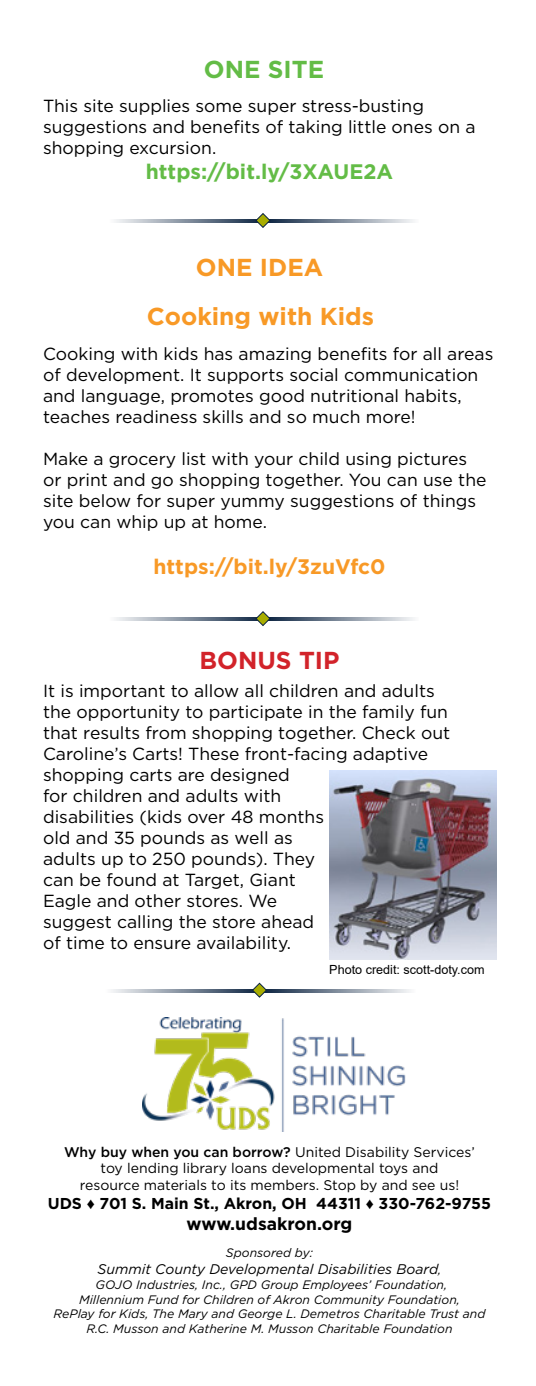
<style>
.page{position:relative;width:536px;height:1386px;background:#fff}
.page>*{position:absolute;margin:0;border:0;box-sizing:border-box;transform-origin:0 0}
.t1{font:700 24.5px "Gotham";color:#f89926}
.t2{font:700 24.5px "Gotham";color:#d2232a}
.t3{font:700 24.5px "Gotham";color:#63bc46}
.t4{font:700 21px "Gotham";color:#63bc46}
.t5{font:700 21px "Gotham";color:#f89926}
.t6{font:17.5px/21px "Gotham";color:#000}
.t7{font:700 17.5px "Gotham";color:#000}
.t8{font:700 15.75px "Gotham";color:#000}
.t9{font:14px/16.8px "Gotham";color:#000;text-align:center}
.t10{font:italic 14px "Gotham";color:#000}
.t11{font:12.6px "Arial";color:#000}
.t12{font:italic 12.25px/14.7px "Gotham";color:#000;text-align:center}
.s1{font-weight:500}
.s2{font-family:"Arial"}
.s3{font-size:12.25px}
</style>
<div class="page">
<hr style="left:260px;top:989px;width:155px;height:3px;background:#0a2240">
<hr style="left:105px;top:989px;width:155px;height:3px;background:#0a2240">
<svg style="left:252px;top:983px;width:15px;height:15px"></svg>
<hr style="left:264px;top:219px;width:155px;height:3px;background:#0a2240">
<hr style="left:109px;top:219px;width:155px;height:3px;background:#0a2240">
<svg style="left:255px;top:213px;width:15px;height:15px"></svg>
<img style="left:142px;top:1018px;width:264px;height:114px">
<svg style="left:270px;top:617px;width:144px;height:4px"></svg>
<svg style="left:115px;top:617px;width:140px;height:4px"></svg>
<svg style="left:255px;top:611px;width:15px;height:15px"></svg>
<img style="left:329px;top:771px;width:167px;height:189px">
<h1 class="t3" style="left:204px;top:53px;width:122px">ONE SITE</h1>
<p class="t6" style="left:43px;top:95px;width:434px">This site supplies some super stress-busting suggestions and benefits of taking little ones on a shopping excursion.</p>
<p class="t4" style="left:146px;top:158px;width:249px">https://bit.ly/3XAUE2A</p>
<h1 class="t1" style="left:196px;top:251px;width:129px">ONE IDEA</h1>
<h1 class="t1" style="left:147px;top:301px;width:228px">Cooking with Kids</h1>
<p class="t6" style="left:43px;top:343px;width:451px">Cooking with kids has amazing benefits for all areas of development. It supports social communication and language, promotes good nutritional habits, teaches readiness skills and so much more!</p>
<p class="t6" style="left:43px;top:448px;width:445px">Make a grocery list with your child using pictures or print and go shopping together. You can use the site below for super yummy suggestions of things you can whip up at home.</p>
<p class="t5" style="left:153px;top:552px;width:233px">https://bit.ly/3zuVfc0</p>
<h1 class="t2" style="left:199px;top:644px;width:141px">BONUS TIP</h1>
<p class="t6" style="left:43px;top:680px;width:408px">It is important to allow all children and adults the opportunity to participate in the family fun that results from shopping together. Check out Caroline’s Carts! These front-facing adaptive shopping carts are designed<br>for children and adults with<br>disabilities (kids over 48 months<br>old and 35 pounds as well as<br>adults up to 250 pounds). They<br>can be found at Target, Giant<br>Eagle and other stores. We<br>suggest calling the store ahead<br>of time to ensure availability.</p>
<p class="t11" style="left:329px;top:961px;width:157px">Photo credit: scott-doty.com</p>
<p class="t9" style="left:64px;top:1143px;width:412px"><span class="s1">Why buy when you can borrow?</span> United Disability Services’ toy lending library loans developmental toys and<br>resource materials to its members. Stop by and see us!</p>
<p class="t8" style="left:48px;top:1193px;width:444px">UDS <span class="s2">♦</span> 701 S. Main St., Akron, OH 44311 <span class="s2">♦</span> 330-762-9755</p>
<p class="t7" style="left:186px;top:1212px;width:167px">www.udsakron.org</p>
<p class="t12" style="left:226px;top:1245px;width:88px">Sponsored by:</p>
<p class="t10" style="left:98px;top:1260px;width:345px">Summit County Developmental Disabilities Board<span class="s3">,</span></p>
<p class="t12" style="left:53px;top:1277px;width:433px">GOJO Industries, Inc., GPD Group Employees’ Foundation,<br>Millennium Fund for Children of Akron Community Foundation,<br>RePlay for Kids, The Mary and George L. Demetros Charitable Trust and R.C. Musson and Katherine M. Musson Charitable Foundation</p>
</div>
